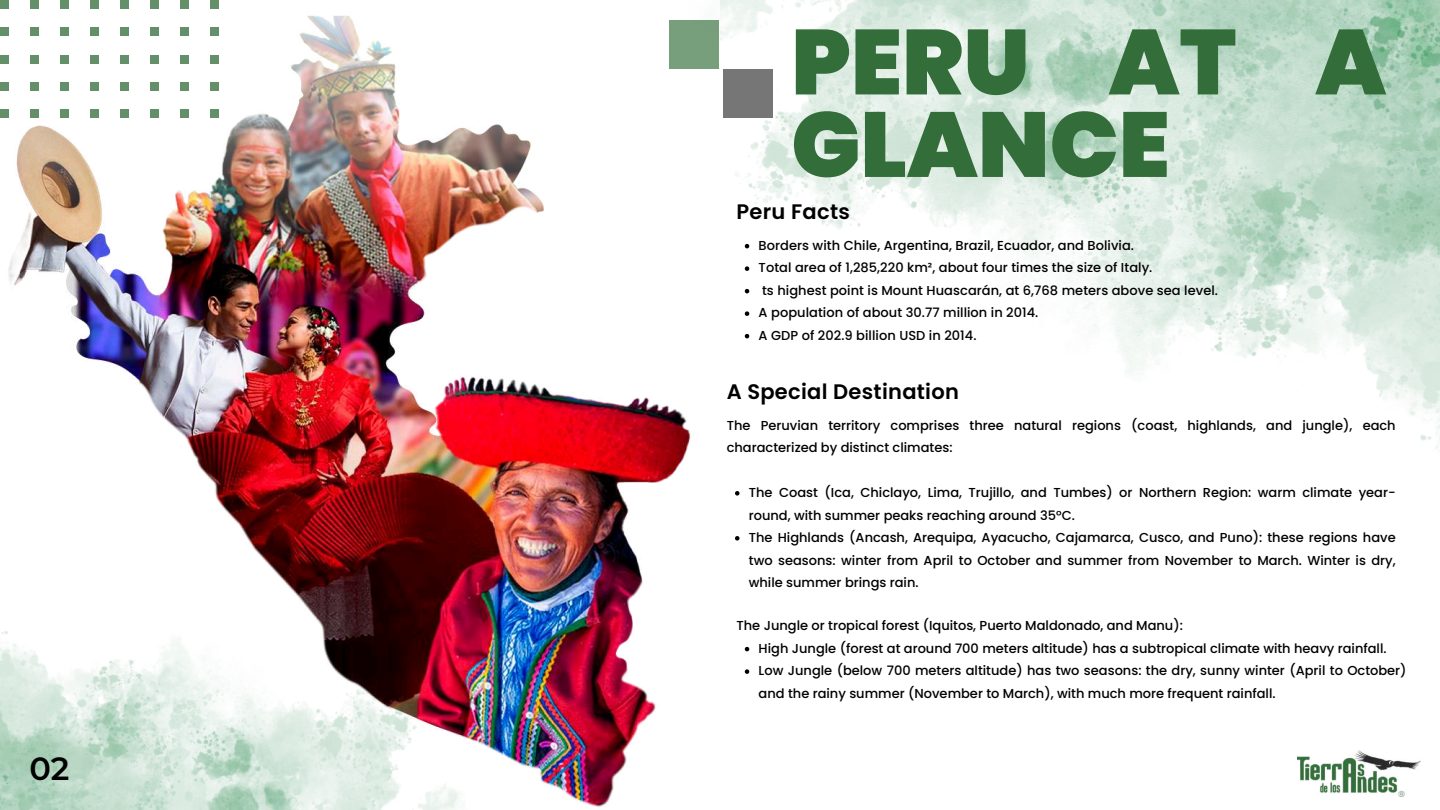
<style>
.page{position:relative;width:1440px;height:810px;background:#fff}
.page>*{position:absolute;margin:0;border:0;box-sizing:border-box;transform-origin:0 0}
.t1{font:900 91.9px/82.5px "Poppins";color:#336d39}
.t2{font:600 32px "Montserrat";color:#000}
.t3{font:600 21px "Poppins";letter-spacing:.015em;color:#000}
.t4{font:500 13px/22.5px "Poppins";color:#000}
</style>
<div class="page">
<img style="left:720px;top:0;width:720px;height:647px">
<img style="left:8px;top:272px;width:683px;height:535px">
<img style="left:0;top:15px;width:544px;height:257px">
<div style="left:0;top:0;width:9px;height:9px;background:#649069"></div>
<div style="left:30px;top:0;width:9px;height:9px;background:#649069"></div>
<div style="left:60px;top:0;width:9px;height:9px;background:#649069"></div>
<div style="left:90px;top:0;width:9px;height:9px;background:#649069"></div>
<div style="left:120px;top:0;width:9px;height:9px;background:#649069"></div>
<div style="left:150px;top:0;width:9px;height:9px;background:#649069"></div>
<div style="left:180px;top:0;width:9px;height:9px;background:#649069"></div>
<div style="left:210px;top:0;width:9px;height:9px;background:#649069"></div>
<div style="left:0;top:27px;width:9px;height:9px;background:#649069"></div>
<div style="left:30px;top:27px;width:9px;height:9px;background:#649069"></div>
<div style="left:60px;top:27px;width:9px;height:9px;background:#649069"></div>
<div style="left:90px;top:27px;width:9px;height:9px;background:#649069"></div>
<div style="left:120px;top:27px;width:9px;height:9px;background:#649069"></div>
<div style="left:150px;top:27px;width:9px;height:9px;background:#649069"></div>
<div style="left:180px;top:27px;width:9px;height:9px;background:#649069"></div>
<div style="left:210px;top:27px;width:9px;height:9px;background:#649069"></div>
<div style="left:0;top:55px;width:9px;height:8px;background:#649069"></div>
<div style="left:30px;top:55px;width:9px;height:8px;background:#649069"></div>
<div style="left:60px;top:55px;width:9px;height:8px;background:#649069"></div>
<div style="left:90px;top:55px;width:9px;height:8px;background:#649069"></div>
<div style="left:120px;top:55px;width:9px;height:8px;background:#649069"></div>
<div style="left:150px;top:55px;width:9px;height:8px;background:#649069"></div>
<div style="left:180px;top:55px;width:9px;height:8px;background:#649069"></div>
<div style="left:210px;top:55px;width:9px;height:8px;background:#649069"></div>
<div style="left:0;top:82px;width:9px;height:9px;background:#649069"></div>
<div style="left:30px;top:82px;width:9px;height:9px;background:#649069"></div>
<div style="left:60px;top:82px;width:9px;height:9px;background:#649069"></div>
<div style="left:90px;top:82px;width:9px;height:9px;background:#649069"></div>
<div style="left:120px;top:82px;width:9px;height:9px;background:#649069"></div>
<div style="left:150px;top:82px;width:9px;height:9px;background:#649069"></div>
<div style="left:180px;top:82px;width:9px;height:9px;background:#649069"></div>
<div style="left:210px;top:82px;width:9px;height:9px;background:#649069"></div>
<div style="left:0;top:109px;width:9px;height:9px;background:#649069"></div>
<div style="left:30px;top:109px;width:9px;height:9px;background:#649069"></div>
<div style="left:60px;top:109px;width:9px;height:9px;background:#649069"></div>
<div style="left:90px;top:109px;width:9px;height:9px;background:#649069"></div>
<div style="left:120px;top:109px;width:9px;height:9px;background:#649069"></div>
<div style="left:150px;top:109px;width:9px;height:9px;background:#649069"></div>
<div style="left:180px;top:109px;width:9px;height:9px;background:#649069"></div>
<div style="left:210px;top:109px;width:9px;height:9px;background:#649069"></div>
<img style="left:0;top:447px;width:484px;height:363px">
<div style="left:723px;top:69px;width:50px;height:49px;background:#767676"></div>
<div style="left:669px;top:20px;width:50px;height:49px;background:#789f7c"></div>
<svg style="left:745px;top:244px;width:4px;height:4px"></svg>
<svg style="left:745px;top:266px;width:4px;height:5px"></svg>
<svg style="left:745px;top:289px;width:4px;height:4px"></svg>
<svg style="left:745px;top:311px;width:4px;height:5px"></svg>
<svg style="left:745px;top:334px;width:4px;height:4px"></svg>
<svg style="left:735px;top:491px;width:5px;height:5px"></svg>
<svg style="left:735px;top:536px;width:5px;height:5px"></svg>
<svg style="left:745px;top:647px;width:4px;height:4px"></svg>
<svg style="left:745px;top:669px;width:4px;height:5px"></svg>
<img style="left:1298px;top:750px;width:122px;height:47px">
<h2 class="t2" style="left:29px;top:746px;width:42px">02</h2>
<h1 class="t1" style="left:791px;top:21px;width:597px">PERU AT A<br>GLANCE</h1>
<h3 class="t3" style="left:737px;top:200px;width:115px">Peru Facts</h3>
<p class="t4" style="left:759px;top:234px;width:461px">Borders with Chile, Argentina, Brazil, Ecuador, and Bolivia.<br>Total area of 1,285,220 km², about four times the size of Italy.<br>ts highest point is Mount Huascarán, at 6,768 meters above sea level.<br>A population of about 30.77 million in 2014.<br>A GDP of 202.9 billion USD in 2014.</p>
<h3 class="t3" style="left:727px;top:380px;width:234px">A Special Destination</h3>
<p class="t4" style="left:727px;top:414px;width:670px">The Peruvian territory comprises three natural regions (coast, highlands, and jungle), each characterized by distinct climates:</p>
<p class="t4" style="left:749px;top:481px;width:648px">The Coast (Ica, Chiclayo, Lima, Trujillo, and Tumbes) or Northern Region: warm climate year&shy;round, with summer peaks reaching around 35°C.<br>The Highlands (Ancash, Arequipa, Ayacucho, Cajamarca, Cusco, and Puno): these regions have two seasons: winter from April to October and summer from November to March. Winter is dry, while summer brings rain.</p>
<p class="t4" style="left:759px;top:615px;width:650px;text-indent:-22px">The Jungle or tropical forest (Iquitos, Puerto Maldonado, and Manu):<br>High Jungle (forest at around 700 meters altitude) has a subtropical climate with heavy rainfall.<br>Low Jungle (below 700 meters altitude) has two seasons: the dry, sunny winter (April to October) and the rainy summer (November to March), with much more frequent rainfall.</p>
</div>
